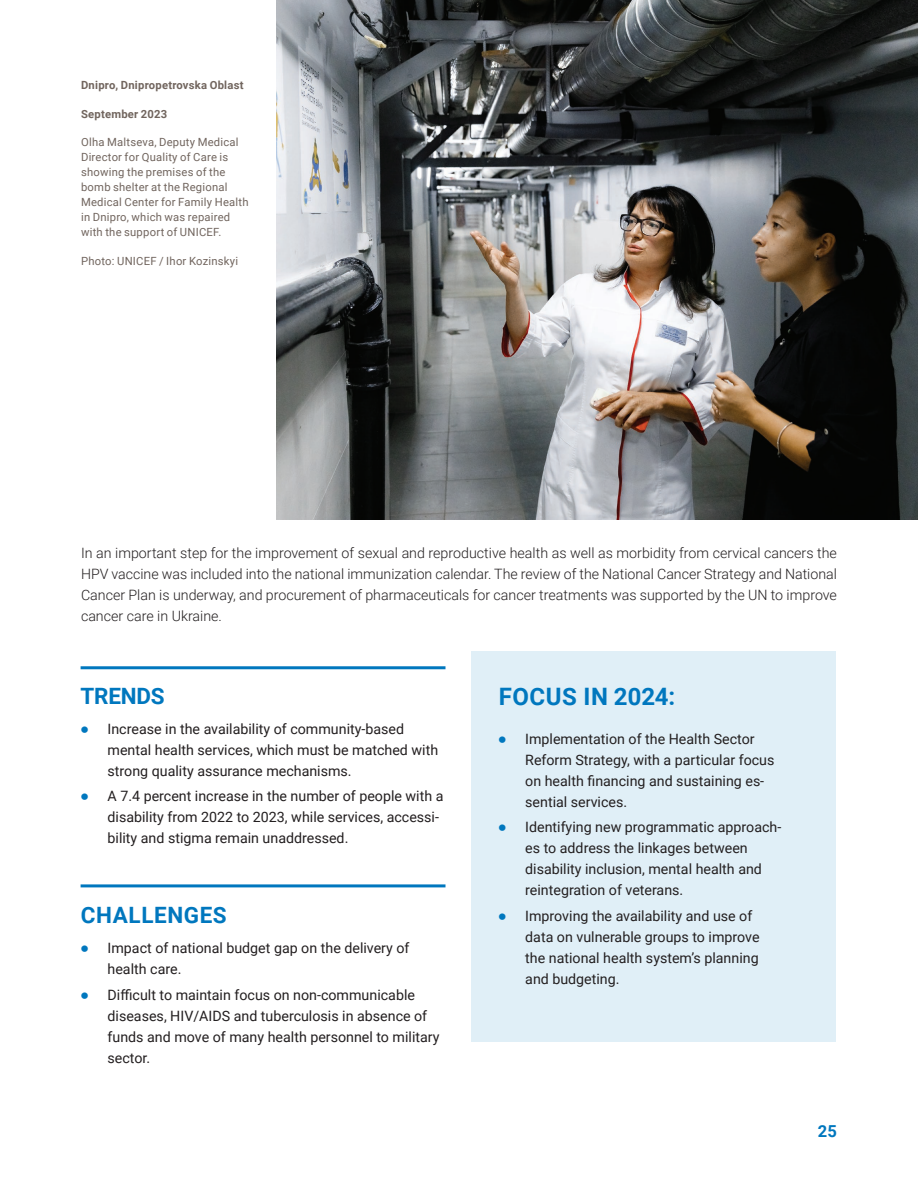
<style>
.page{position:relative;width:918px;height:1188px;background:#fff}
.page>*{position:absolute;margin:0;border:0;box-sizing:border-box;transform-origin:0 0}
.Box_Heading_1{font:700 24px "Roboto";letter-spacing:.025em;color:#0077be}
.Heading_2{font:700 22.5px "Roboto";letter-spacing:.025em;color:#0077be}
.t1{font:700 16.5px "Roboto";color:#0077be}
.t2{font:14.25px/21px "Roboto";color:#231f20}
.Body{font:300 14.25px/21px "Roboto";color:#231f20;text-align:justify}
.t3{font:11.25px/15px "Roboto";letter-spacing:.02em;color:#71655e}
.t4{font:700 11.25px "Roboto";letter-spacing:.02em;color:#71655e}
.s1{font-family:"Roboto Serif 20 pt";color:#0077be}
</style>
<div class="page">
<hr style="left:81px;top:666px;width:365px;height:3px;background:#0077be">
<hr style="left:81px;top:884px;width:365px;height:3px;background:#0077be">
<div style="left:471px;top:651px;width:365px;height:114px;background:#e0eff7"></div>
<div style="left:471px;top:715px;width:365px;height:149px;background:#e0eff7"></div>
<div style="left:471px;top:804px;width:365px;height:149px;background:#e0eff7"></div>
<div style="left:471px;top:892px;width:365px;height:149px;background:#e0eff7"></div>
<img style="left:277px;top:0;width:641px;height:520px">
<p class="t4" style="left:81px;top:78px;width:164px">Dnipro, Dnipropetrovska Oblast</p>
<p class="t4" style="left:81px;top:106px;width:88px">September 2023</p>
<p class="t3" style="left:81px;top:135px;width:169px">Olha Maltseva, Deputy Medical<br>Director for Quality of Care is showing the premises of the bomb shelter at the Regional<br>Medical Center for Family Health in Dnipro, which was repaired with the support of UNICEF.</p>
<p class="t3" style="left:81px;top:253px;width:159px">Photo: UNICEF / Ihor Kozinskyi</p>
<p class="Body" style="left:81px;top:542px;width:758px">In an important step for the improvement of sexual and reproductive health as well as morbidity from cervical cancers the HPV vaccine was included into the national immunization calendar. The review of the National Cancer Strategy and National Cancer Plan is underway, and procurement of pharmaceuticals for cancer treatments was supported by the UN to improve cancer care in Ukraine.</p>
<p class="Heading_2" style="left:81px;top:680px;width:86px">TRENDS</p>
<p class="t2" style="left:108px;top:717px;width:332px;text-indent:-27px"><span class="s1">●</span> Increase in the availability of community-based mental health services, which must be matched with strong quality assurance mechanisms.</p>
<p class="t2" style="left:108px;top:785px;width:337px;text-indent:-27px"><span class="s1">●</span> A 7.4 percent increase in the number of people with a disability from 2022 to 2023, while services, accessi&shy;bility and stigma remain unaddressed.</p>
<p class="Heading_2" style="left:81px;top:899px;width:147px">CHALLENGES</p>
<p class="t2" style="left:108px;top:937px;width:303px;text-indent:-27px"><span class="s1">●</span> Impact of national budget gap on the delivery of health care.</p>
<p class="t2" style="left:108px;top:984px;width:333px;text-indent:-27px"><span class="s1">●</span> Difficult to maintain focus on non-communicable diseases, HIV/AIDS and tuberculosis in absence of funds and move of many health personnel to military sector.</p>
<p class="Box_Heading_1" style="left:499px;top:679px;width:178px">FOCUS IN 2024:</p>
<p class="t2" style="left:525px;top:728px;width:251px;text-indent:-27px"><span class="s1">●</span> Implementation of the Health Sector Reform Strategy, with a particular focus on health financing and sustaining es&shy;sential services.</p>
<p class="t2" style="left:525px;top:816px;width:258px;text-indent:-27px"><span class="s1">●</span> Identifying new programmatic approach&shy;es to address the linkages between disability inclusion, mental health and reintegration of veterans.</p>
<p class="t2" style="left:525px;top:905px;width:236px;text-indent:-27px"><span class="s1">●</span> Improving the availability and use of data on vulnerable groups to improve the national health system’s planning and budgeting.</p>
<p class="t1" style="left:818px;top:1120px;width:20px">25</p>
</div>
